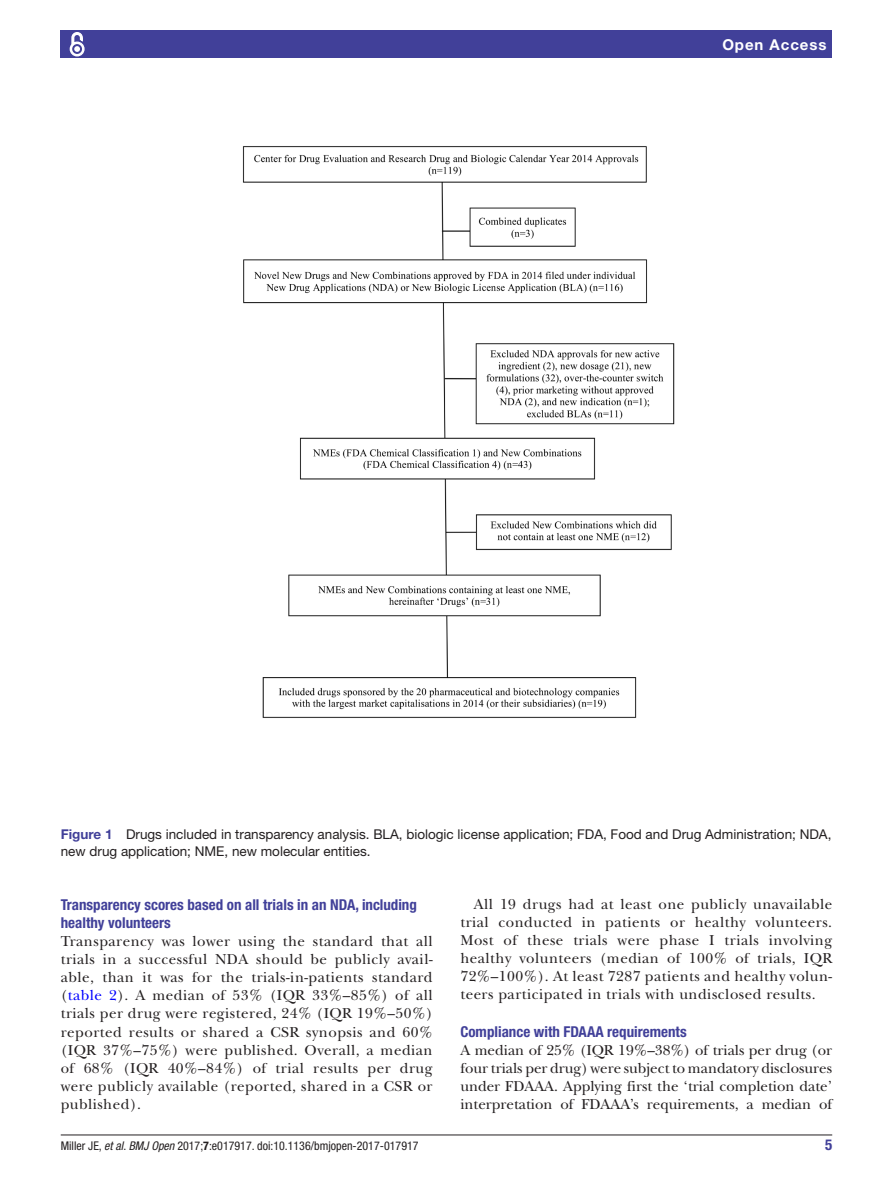
<style>
.page{position:relative;width:893px;height:1191px;background:#fff}
.page>*{position:absolute;margin:0;border:0;box-sizing:border-box;transform-origin:0 0}
.t1{font:15px/18.1px "New Baskerville";letter-spacing:.035em;color:#231f20;text-align:justify}
.t2{font:700 condensed 15px/18px "Helvetica Neue LT Std";color:#414099}
.t3{font:700 15px "Helvetica Neue LT Std";letter-spacing:.065em;color:#fff}
.t4{font:13.5px/16.2px "Helvetica Neue LT Std";color:#231f20}
.t5{font:condensed 12px "Helvetica Neue LT Std";color:#231f20}
.s1{font-weight:700;color:#414099}
.s2{color:#00f}
.s3{font-style:italic}
.s4{font-weight:700}
</style>
<div class="page">
<hr style="left:61px;top:1134px;width:771px;height:1px;background:#231f20">
<div style="left:61px;top:31px;width:771px;height:27px;background:#414099"></div>
<svg style="left:69px;top:32px;width:16px;height:25px"></svg>
<img style="left:242px;top:146px;width:433px;height:572px">
<p class="t3" style="left:722px;top:35px;width:106px">Open Access</p>
<p class="t4" style="left:61px;top:826px;width:772px"><span class="s1">Figure 1</span> Drugs included in transparency analysis. BLA, biologic license application; FDA, Food and Drug Administration; NDA, new drug application; NME, new molecular entities.</p>
<p class="t2" style="left:61px;top:895px;width:358px">Transparency scores based on all trials in an NDA, including healthy volunteers</p>
<p class="t1" style="left:61px;top:932px;width:373px">Transparency was lower using the standard that all trials in a successful NDA should be publicly avail&shy;able, than it was for the trials-in-patients standard (<span class="s2">table 2</span>). A median of 53% (IQR 33%–85%) of all trials per drug were registered, 24% (IQR 19%–50%) reported results or shared a CSR synopsis and 60% (IQR 37%–75%) were published. Overall, a median of 68% (IQR 40%–84%) of trial results per drug were publicly available (reported, shared in a CSR or published).</p>
<p class="t1" style="left:460px;top:895px;width:373px;text-indent:13px">All 19 drugs had at least one publicly unavailable trial conducted in patients or healthy volunteers.<br>Most of these trials were phase I trials involving healthy volunteers (median of 100% of trials, IQR 72%–100%). At least 7287 patients and healthy volun&shy;teers participated in trials with undisclosed results.</p>
<p class="t2" style="left:460px;top:1022px;width:228px">Compliance with FDAAA requirements</p>
<p class="t1" style="left:460px;top:1041px;width:373px">A median of 25% (IQR 19%–38%) of trials per drug (or four trials per drug) were subject to mandatory disclosures under FDAAA. Applying first the ‘trial completion date’ interpretation of FDAAA’s requirements, a median of</p>
<p class="t5" style="left:61px;top:1138px;width:359px">Miller JE, <span class="s3">et al</span>. <span class="s3">BMJ Open</span> 2017;<span class="s4">7</span>:e017917. doi:10.1136/bmjopen-2017-017917</p>
<p class="t2" style="left:825px;top:1135px;width:9px">5</p>
</div>
